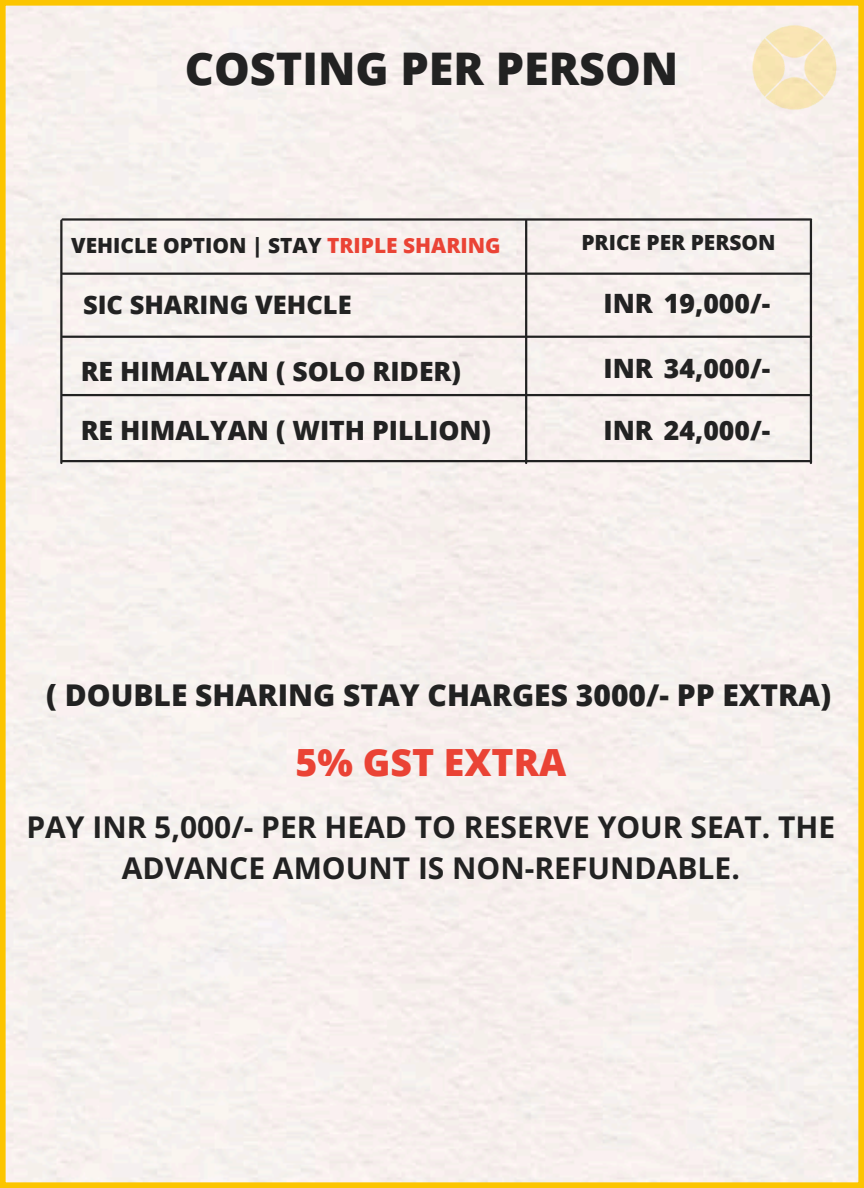
<style>
.page{position:relative;width:864px;height:1188px;background:#f6f0ee}
.page>*{position:absolute;margin:0;border:0;box-sizing:border-box;transform-origin:0 0}
.t1{font:800 45px "Open Sans";color:#222}
.t2{font:800 37.5px "Open Sans";color:#ea4335}
.t3{font:700 30px/41.7px "Open Sans";color:#222;text-align:center}
.t4{font:800 30px "Open Sans";color:#222}
.t5{font:800 26.55px "Open Sans";color:#222}
.t6{font:800 25.5px "Open Sans";color:#222}
.t7{font:800 20.85px "Open Sans";color:#222}
.s1{color:#ea4335}
</style>
<div class="page">
<img style="left:750px;top:23px;width:90px;height:90px">
<hr style="left:810px;top:221px;width:2px;height:242px;background:#222">
<hr style="left:525px;top:221px;width:2px;height:242px;background:#222">
<hr style="left:62px;top:336px;width:749px;height:2px;background:#222">
<hr style="left:62px;top:460px;width:749px;height:2px;background:#222">
<hr style="left:62px;top:273px;width:749px;height:2px;background:#222">
<hr style="left:60px;top:221px;width:2px;height:242px;background:#222">
<hr style="left:63px;top:394px;width:748px;height:2px;background:#222">
<hr style="left:63px;top:218px;width:748px;height:3px;background:#222">
<h1 class="t1" style="left:185px;top:37px;width:495px">COSTING PER PERSON</h1>
<p class="t7" style="left:71px;top:231px;width:431px">VEHICLE OPTION | STAY <span class="s1">TRIPLE SHARING</span></p>
<p class="t7" style="left:581px;top:228px;width:196px">PRICE PER PERSON</p>
<p class="t6" style="left:83px;top:287px;width:270px">SIC SHARING VEHCLE</p>
<p class="t5" style="left:81px;top:353px;width:382px">RE HIMALYAN ( SOLO RIDER)</p>
<p class="t5" style="left:81px;top:411px;width:412px">RE HIMALYAN ( WITH PILLION)</p>
<p class="t5" style="left:604px;top:285px;width:168px">INR 19,000/-</p>
<p class="t5" style="left:604px;top:350px;width:168px">INR 34,000/-</p>
<p class="t5" style="left:604px;top:412px;width:168px">INR 24,000/-</p>
<p class="t4" style="left:46px;top:674px;width:786px">( DOUBLE SHARING STAY CHARGES 3000/- PP EXTRA)</p>
<h2 class="t2" style="left:295px;top:736px;width:272px">5% GST EXTRA</h2>
<p class="t3" style="left:26px;top:805px;width:810px">PAY INR 5,000/- PER HEAD TO RESERVE YOUR SEAT. THE<br>ADVANCE AMOUNT IS NON-REFUNDABLE.</p>
</div>
